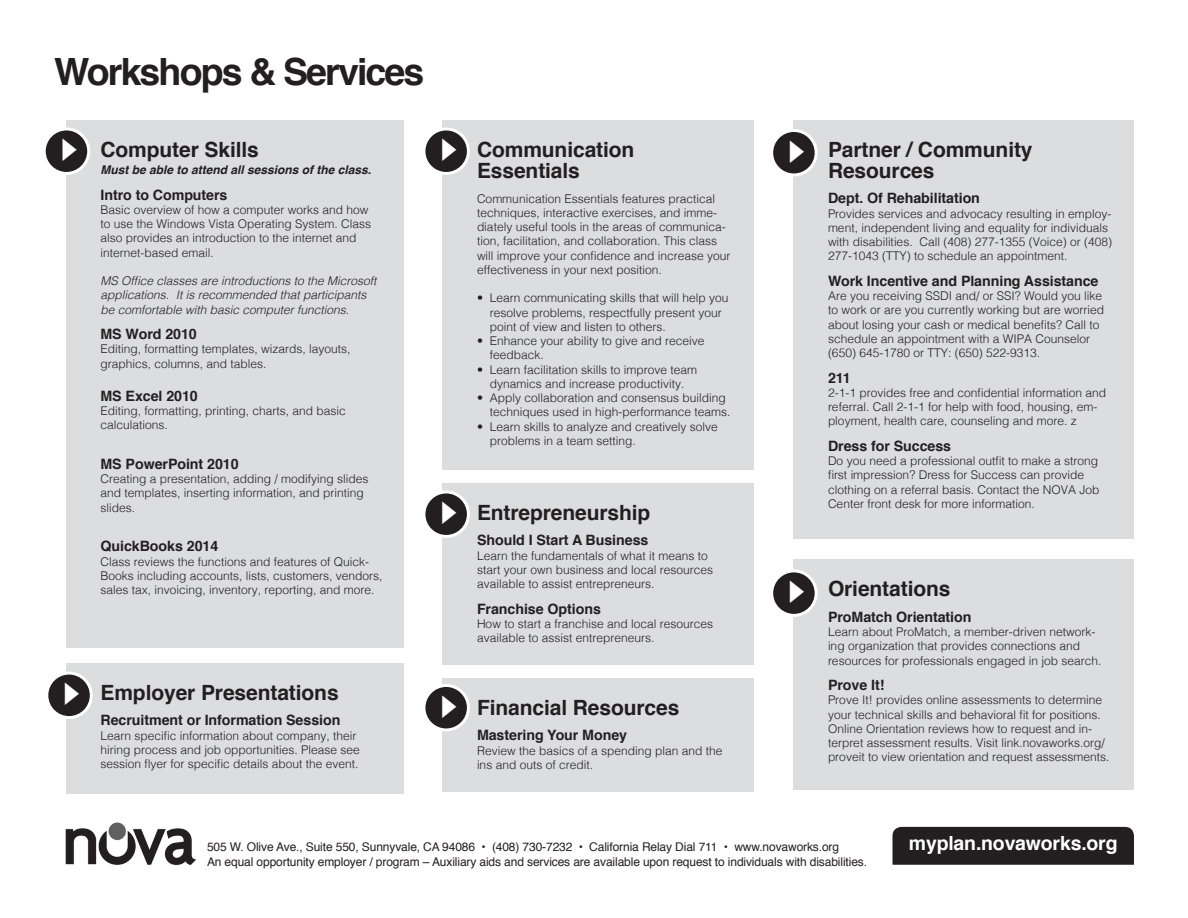
<style>
.page{position:relative;width:1188px;height:918px;background:#fff}
.page>*{position:absolute;margin:0;border:0;box-sizing:border-box;transform-origin:0 0}
.t1{font:700 37.5px "Helvetica";letter-spacing:-.05em;color:#231f20}
.bold_Headline{font:700 21px/21px "Helvetica";letter-spacing:-.005em;color:#231f20}
.t2{font:700 19.5px "Helvetica";letter-spacing:-.01em;color:#fff}
.bold{font:700 14.25px "Helvetica";letter-spacing:-.005em;color:#231f20}
.bold_Headline-2{font:700 14.25px "Helvetica";letter-spacing:-.005em;color:#231f20}
.body{font:700 14.25px "Helvetica";letter-spacing:-.005em;color:#231f20}
.body-2{font:300 12px/14.2px "Helvetica";color:#231f20}
.t3{font:12px "Helvetica";letter-spacing:-.01em;color:#231f20}
.body-3{font:italic 300 12px/14.2px "Helvetica";color:#231f20}
.body-4{font:italic 700 12px "Helvetica";color:#231f20}
</style>
<div class="page">
<div style="left:794px;top:120px;width:340px;height:418px;background:#dcdddf"></div>
<img style="left:65px;top:822px;width:132px;height:43px">
<div style="left:892px;top:827px;width:242px;height:62px;background:#231f20;border-radius:9px"></div>
<div style="left:442px;top:120px;width:312px;height:350px;background:#dcdddf"></div>
<div style="left:66px;top:663px;width:338px;height:131px;background:#dcdddf"></div>
<div style="left:66px;top:120px;width:338px;height:528px;background:#dcdddf"></div>
<div style="left:794px;top:560px;width:340px;height:230px;background:#dcdddf"></div>
<div style="left:442px;top:483px;width:312px;height:181px;background:#dcdddf"></div>
<div style="left:442px;top:678px;width:312px;height:114px;background:#dcdddf"></div>
<div style="left:44px;top:129px;width:45px;height:44px;background:#231f20;border-radius:50%"></div>
<div style="left:43px;top:127px;width:47px;height:48px;border:3px solid #fff;border-radius:50%"></div>
<div style="left:892px;top:866px;width:284px;height:50px;background:#fff"></div>
<div style="left:891px;top:865px;width:286px;height:52px;border:2px solid #fff"></div>
<div style="left:424px;top:129px;width:44px;height:44px;background:#231f20;border-radius:50%"></div>
<div style="left:422px;top:127px;width:48px;height:48px;border:3px solid #fff;border-radius:50%"></div>
<div style="left:772px;top:130px;width:44px;height:45px;background:#231f20;border-radius:50%"></div>
<div style="left:770px;top:129px;width:48px;height:47px;border:3px solid #fff;border-radius:50%"></div>
<div style="left:47px;top:673px;width:44px;height:45px;background:#231f20;border-radius:50%"></div>
<div style="left:45px;top:672px;width:48px;height:47px;border:3px solid #fff;border-radius:50%"></div>
<div style="left:424px;top:492px;width:44px;height:44px;background:#231f20;border-radius:50%"></div>
<div style="left:422px;top:490px;width:48px;height:48px;border:3px solid #fff;border-radius:50%"></div>
<div style="left:424px;top:685px;width:44px;height:45px;background:#231f20;border-radius:50%"></div>
<div style="left:422px;top:684px;width:48px;height:47px;border:3px solid #fff;border-radius:50%"></div>
<div style="left:772px;top:571px;width:44px;height:44px;background:#231f20;border-radius:50%"></div>
<div style="left:770px;top:569px;width:48px;height:48px;border:3px solid #fff;border-radius:50%"></div>
<p class="t1" style="left:54px;top:42px;width:372px">Workshops &amp; Services</p>
<p class="bold_Headline" style="left:100px;top:139px;width:160px">Computer Skills</p>
<p class="body-4" style="left:100px;top:160px;width:272px">Must be able to attend all sessions of the class.</p>
<p class="bold" style="left:100px;top:183px;width:129px">Intro to Computers</p>
<p class="body-2" style="left:100px;top:202px;width:272px">Basic overview of how a computer works and how to use the Windows Vista Operating System. Class also provides an introduction to the internet and internet-based email.</p>
<p class="body-3" style="left:100px;top:273px;width:278px">MS Office classes are introductions to the Microsoft applications. It is recommended that participants be comfortable with basic computer functions.</p>
<p class="bold" style="left:100px;top:322px;width:98px">MS Word 2010</p>
<p class="body-2" style="left:100px;top:341px;width:252px">Editing, formatting templates, wizards, layouts,</p>
<p class="body-2" style="left:100px;top:355px;width:168px">graphics, columns, and tables.</p>
<p class="body" style="left:100px;top:384px;width:99px">MS Excel 2010</p>
<p class="body-2" style="left:100px;top:403px;width:247px">Editing, formatting, printing, charts, and basic</p>
<p class="body-2" style="left:100px;top:417px;width:69px">calculations.</p>
<p class="bold" style="left:100px;top:452px;width:140px">MS PowerPoint 2010</p>
<p class="body-2" style="left:100px;top:471px;width:270px">Creating a presentation, adding / modifying slides and templates, inserting information, and printing slides.</p>
<p class="bold" style="left:100px;top:535px;width:119px">QuickBooks 2014</p>
<p class="body-2" style="left:100px;top:553px;width:283px">Class reviews the functions and features of Quick-<br>Books including accounts, lists, customers, vendors, sales tax, invoicing, inventory, reporting, and more.</p>
<p class="bold_Headline" style="left:100px;top:682px;width:240px">Employer Presentations</p>
<p class="bold" style="left:100px;top:709px;width:241px">Recruitment or Information Session</p>
<p class="body-2" style="left:100px;top:727px;width:258px">Learn specific information about company, their</p>
<p class="body-2" style="left:100px;top:742px;width:261px">hiring process and job opportunities. Please see session flyer for specific details about the event.</p>
<p class="bold_Headline" style="left:477px;top:139px;width:159px">Communication<br>Essentials</p>
<p class="body-2" style="left:477px;top:190px;width:255px">Communication Essentials features practical techniques, interactive exercises, and imme&shy;diately useful tools in the areas of communica&shy;tion, facilitation, and collaboration. This class will improve your confidence and increase your effectiveness in your next position.</p>
<p class="body-2" style="left:490px;top:290px;width:240px;text-indent:-13px">• Learn communicating skills that will help you resolve problems, respectfully present your point of view and listen to others.</p>
<p class="body-2" style="left:490px;top:333px;width:216px;text-indent:-13px">• Enhance your ability to give and receive feedback.</p>
<p class="body-2" style="left:477px;top:361px;width:222px;text-align:center">• Learn facilitation skills to improve team dynamics and increase productivity.</p>
<p class="body-2" style="left:490px;top:390px;width:242px;text-indent:-13px">• Apply collaboration and consensus building techniques used in high-performance teams.</p>
<p class="body-2" style="left:490px;top:418px;width:230px;text-indent:-13px">• Learn skills to analyze and creatively solve problems in a team setting.</p>
<p class="bold_Headline" style="left:477px;top:502px;width:175px">Entrepreneurship</p>
<p class="bold_Headline-2" style="left:477px;top:529px;width:173px">Should I Start A Business</p>
<p class="body-2" style="left:477px;top:547px;width:238px">Learn the fundamentals of what it means to start your own business and local resources available to assist entrepreneurs.</p>
<p class="bold" style="left:477px;top:597px;width:125px">Franchise Options</p>
<p class="body-2" style="left:477px;top:616px;width:238px">How to start a franchise and local resources available to assist entrepreneurs.</p>
<p class="bold_Headline" style="left:477px;top:697px;width:204px">Financial Resources</p>
<p class="bold_Headline-2" style="left:477px;top:724px;width:152px">Mastering Your Money</p>
<p class="body-2" style="left:477px;top:742px;width:247px">Review the basics of a spending plan and the ins and outs of credit.</p>
<p class="bold_Headline" style="left:828px;top:139px;width:206px">Partner / Community<br>Resources</p>
<p class="bold" style="left:828px;top:187px;width:154px">Dept. Of Rehabilitation</p>
<p class="body-2" style="left:828px;top:205px;width:286px">Provides services and advocacy resulting in employ&shy;ment, independent living and equality for individuals with disabilities. Call (408) 277-1355 (Voice) or (408)<br>277-1043 (TTY) to schedule an appointment.</p>
<p class="bold" style="left:828px;top:269px;width:272px">Work Incentive and Planning Assistance</p>
<p class="body-2" style="left:828px;top:288px;width:278px">Are you receiving SSDI and/ or SSI? Would you like to work or are you currently working but are worried about losing your cash or medical benefits? Call to schedule an appointment with a WIPA Counselor (650) 645-1780 or TTY: (650) 522-9313.</p>
<p class="bold" style="left:828px;top:366px;width:24px">211</p>
<p class="body-2" style="left:828px;top:385px;width:280px">2-1-1 provides free and confidential information and referral. Call 2-1-1 for help with food, housing, em&shy;ployment, health care, counseling and more. z</p>
<p class="bold" style="left:828px;top:434px;width:125px">Dress for Success</p>
<p class="body-2" style="left:828px;top:453px;width:273px">Do you need a professional outfit to make a strong first impression? Dress for Success can provide clothing on a referral basis. Contact the NOVA Job Center front desk for more information.</p>
<p class="bold_Headline" style="left:828px;top:579px;width:124px">Orientations</p>
<p class="bold_Headline-2" style="left:828px;top:605px;width:145px">ProMatch Orientation</p>
<p class="body-2" style="left:828px;top:624px;width:275px">Learn about ProMatch, a member-driven network&shy;ing organization that provides connections and resources for professionals engaged in job search.</p>
<p class="bold" style="left:828px;top:673px;width:58px">Prove It!</p>
<p class="body-2" style="left:828px;top:692px;width:283px">Prove It! provides online assessments to determine your technical skills and behavioral fit for positions.<br>Online Orientation reviews how to request and in&shy;terpret assessment results. Visit link.novaworks.org/ proveit to view orientation and request assessments.</p>
<p class="t3" style="left:207px;top:837px;width:634px">505 W. Olive Ave., Suite 550, Sunnyvale, CA 94086 • (408) 730-7232 • California Relay Dial 711 • www.novaworks.org</p>
<p class="t3" style="left:207px;top:852px;width:662px">An equal opportunity employer / program – Auxiliary aids and services are available upon request to individuals with disabilities.</p>
<p class="t2" style="left:909px;top:827px;width:210px">myplan.novaworks.org</p>
</div>
